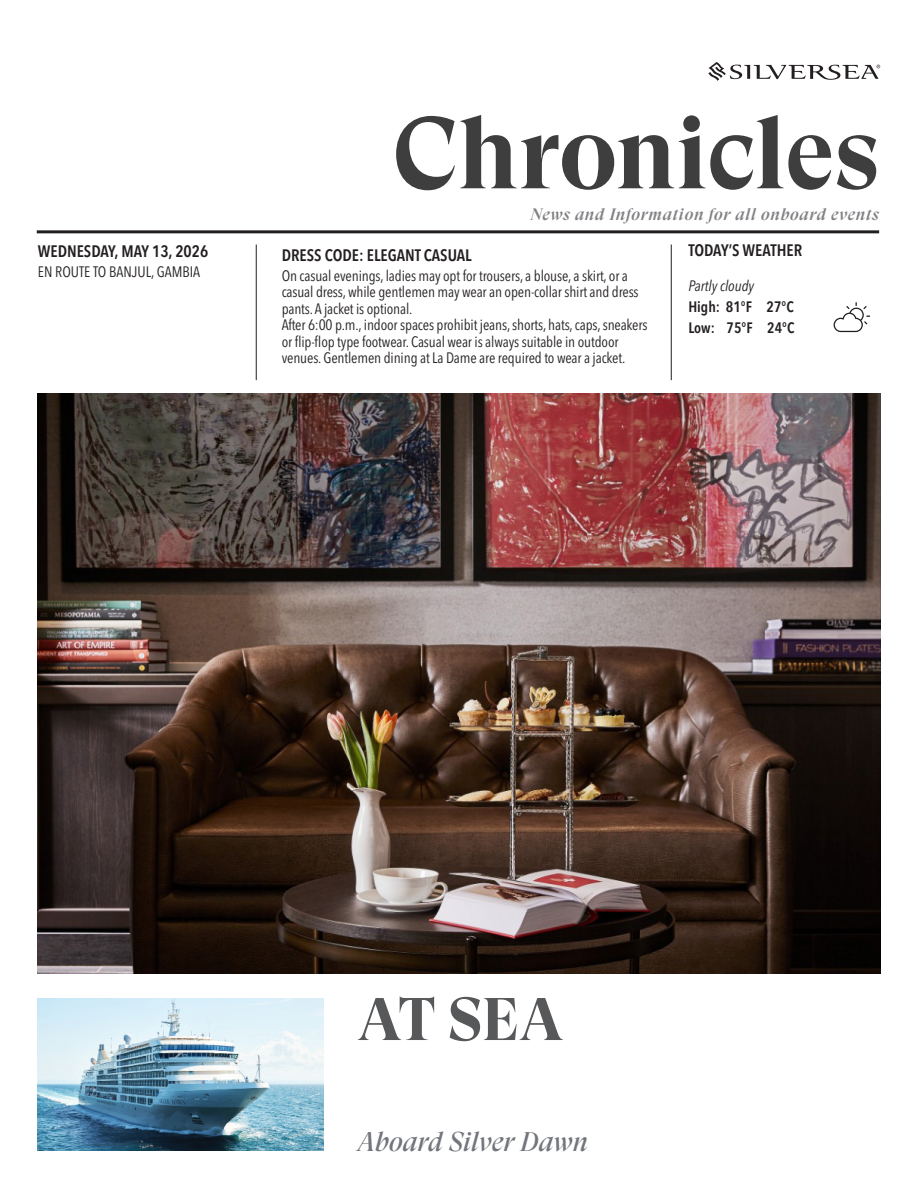
<style>
.page{position:relative;width:918px;height:1188px;background:#fff}
.page>*{position:absolute;margin:0;border:0;box-sizing:border-box;transform-origin:0 0}
.t1{font:700 100.5px "GT Super Display";color:#3e3e3f}
.t2{font:700 60px "GT Super Display";color:#57585a}
.t3{font:italic 27px "GT Super Display";color:#72767c}
.t4{font:600 condensed 16.5px "Avenir Next LT Pro";color:#231f20}
.t5{font:italic 500 16.5px "GT Super Display";letter-spacing:.04em;color:#808285}
.t6{font:condensed 15px/16.5px "Avenir Next LT Pro";letter-spacing:-.01em;color:#231f20}
.t7{font:600 condensed 15px/21px "Avenir Next LT Pro";color:#231f20}
.s1{font-weight:400;font-style:italic}
</style>
<div class="page">
<hr style="left:37px;top:230px;width:842px;height:3px;background:#231f20">
<hr style="left:671px;top:245px;width:1px;height:135px;background:#231f20">
<svg style="left:708px;top:62px;width:172px;height:19px"></svg>
<hr style="left:256px;top:245px;width:1px;height:135px;background:#231f20">
<img style="left:38px;top:393px;width:842px;height:580px">
<svg style="left:834px;top:302px;width:36px;height:30px"></svg>
<img style="left:38px;top:998px;width:286px;height:152px">
<p class="t4" style="left:38px;top:241px;width:172px">WEDNESDAY, MAY 13, 2026</p>
<p class="t6" style="left:38px;top:263px;width:164px">EN ROUTE TO BANJUL, GAMBIA</p>
<p class="t1" style="left:393px;top:100px;width:488px">Chronicles</p>
<p class="t5" style="left:530px;top:206px;width:350px">News and Information for all onboard events</p>
<p class="t4" style="left:282px;top:245px;width:192px">DRESS CODE: ELEGANT CASUAL</p>
<p class="t6" style="left:282px;top:267px;width:359px">On casual evenings, ladies may opt for trousers, a blouse, a skirt, or a casual dress, while gentlemen may wear an open-collar shirt and dress pants. A jacket is optional.</p>
<p class="t6" style="left:282px;top:317px;width:367px">After 6:00 p.m., indoor spaces prohibit jeans, shorts, hats, caps, sneakers or flip-flop type footwear. Casual wear is always suitable in outdoor venues. Gentlemen dining at La Dame are required to wear a jacket.</p>
<p class="t4" style="left:688px;top:240px;width:115px">TODAY’S WEATHER</p>
<p class="t7" style="left:688px;top:275px;width:107px"><span class="s1">Partly cloudy<br></span>High: 81°F 27°C</p>
<p class="t7" style="left:688px;top:317px;width:108px">Low: 75°F 24°C</p>
<p class="t2" style="left:357px;top:988px;width:208px">AT SEA</p>
<p class="t3" style="left:357px;top:1128px;width:233px">Aboard Silver Dawn</p>
</div>
